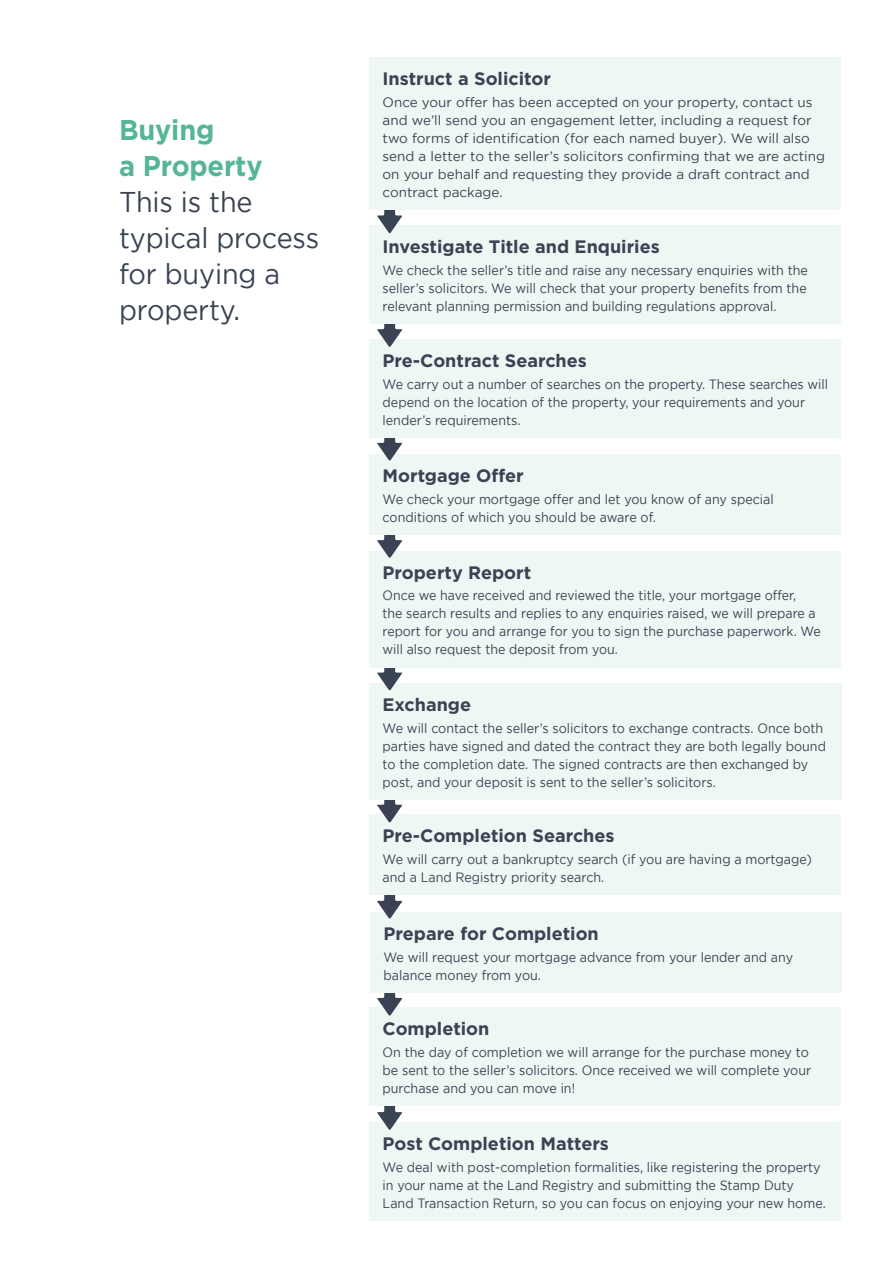
<style>
.page{position:relative;width:893px;height:1263px;background:#fff}
.page>*{position:absolute;margin:0;border:0;box-sizing:border-box;transform-origin:0 0}
.t1{font:28.5px/36px "Gotham";letter-spacing:-.005em;color:#394353;scale:.95 1}
.t2{font:700 28.5px/36px "Gotham";letter-spacing:-.005em;color:#55b596;scale:.95 1}
.t3{font:700 18px "Gotham";color:#394353}
.t4{font:13.5px/18px "Gotham";color:#394353;scale:.93 1}
.t5{font:13.5px/18px "Gotham";color:#394353}
.t6{font:13.5px/18px "Gotham";color:#394353;scale:.92 1}
</style>
<div class="page">
<div style="left:370px;top:1122px;width:471px;height:98px;background:#eef7f3"></div>
<svg style="left:377px;top:1105px;width:25px;height:25px"></svg>
<div style="left:370px;top:1007px;width:471px;height:98px;background:#eef7f3"></div>
<svg style="left:377px;top:992px;width:25px;height:24px"></svg>
<div style="left:371px;top:912px;width:471px;height:80px;background:#eef7f3"></div>
<svg style="left:377px;top:894px;width:25px;height:25px"></svg>
<div style="left:370px;top:814px;width:471px;height:80px;background:#eef7f3"></div>
<svg style="left:377px;top:800px;width:25px;height:22px"></svg>
<div style="left:370px;top:684px;width:472px;height:116px;background:#eef7f3"></div>
<svg style="left:377px;top:667px;width:25px;height:23px"></svg>
<div style="left:370px;top:551px;width:471px;height:116px;background:#eef7f3"></div>
<svg style="left:377px;top:534px;width:25px;height:24px"></svg>
<div style="left:370px;top:454px;width:471px;height:80px;background:#eef7f3"></div>
<svg style="left:377px;top:438px;width:25px;height:23px"></svg>
<div style="left:370px;top:339px;width:471px;height:99px;background:#eef7f3"></div>
<svg style="left:377px;top:324px;width:25px;height:23px"></svg>
<div style="left:370px;top:226px;width:471px;height:98px;background:#eef7f3"></div>
<svg style="left:377px;top:210px;width:25px;height:23px"></svg>
<div style="left:370px;top:57px;width:471px;height:153px;background:#eef7f3"></div>
<h1 class="t2" style="left:119px;top:111px;width:153px">Buying<br>a Property</h1>
<h1 class="t1" style="left:119px;top:183px;width:212px">This is the typical process for buying a property.</h1>
<h2 class="t3" style="left:383px;top:68px;width:170px">Instruct a Solicitor</h2>
<p class="t5" style="left:383px;top:93px;width:444px">Once your offer has been accepted on your property, contact us and we’ll send you an engagement letter, including a request for two forms of identification (for each named buyer). We will also send a letter to the seller’s solicitors confirming that we are acting on your behalf and requesting they provide a draft contract and contract package.</p>
<h2 class="t3" style="left:383px;top:236px;width:279px">Investigate Title and Enquiries</h2>
<p class="t4" style="left:383px;top:261px;width:459px;text-align:justify">We check the seller’s title and raise any necessary enquiries with the seller’s solicitors. We will check that your property benefits from the relevant planning permission and building regulations approval.</p>
<h2 class="t3" style="left:383px;top:350px;width:206px">Pre-Contract Searches</h2>
<p class="t4" style="left:383px;top:375px;width:481px">We carry out a number of searches on the property. These searches will depend on the location of the property, your requirements and your lender’s requirements.</p>
<h2 class="t3" style="left:383px;top:465px;width:143px">Mortgage Offer</h2>
<p class="t4" style="left:383px;top:490px;width:422px">We check your mortgage offer and let you know of any special conditions of which you should be aware of.</p>
<h2 class="t3" style="left:383px;top:562px;width:150px">Property Report</h2>
<p class="t6" style="left:383px;top:586px;width:478px">Once we have received and reviewed the title, your mortgage offer,<br>the search results and replies to any enquiries raised, we will prepare a report for you and arrange for you to sign the purchase paperwork. We will also request the deposit from you.</p>
<h2 class="t3" style="left:383px;top:694px;width:90px">Exchange</h2>
<p class="t4" style="left:383px;top:719px;width:478px">We will contact the seller’s solicitors to exchange contracts. Once both parties have signed and dated the contract they are both legally bound to the completion date. The signed contracts are then exchanged by post, and your deposit is sent to the seller’s solicitors.</p>
<h2 class="t3" style="left:383px;top:825px;width:233px">Pre-Completion Searches</h2>
<p class="t4" style="left:383px;top:850px;width:463px">We will carry out a bankruptcy search (if you are having a mortgage) and a Land Registry priority search.</p>
<h2 class="t3" style="left:384px;top:923px;width:217px">Prepare for Completion</h2>
<p class="t4" style="left:384px;top:947px;width:442px">We will request your mortgage advance from your lender and any balance money from you.</p>
<h2 class="t3" style="left:383px;top:1018px;width:108px">Completion</h2>
<p class="t4" style="left:383px;top:1043px;width:462px">On the day of completion we will arrange for the purchase money to be sent to the seller’s solicitors. Once received we will complete your purchase and you can move in!</p>
<h2 class="t3" style="left:383px;top:1133px;width:228px">Post Completion Matters</h2>
<p class="t4" style="left:383px;top:1157px;width:478px">We deal with post-completion formalities, like registering the property in your name at the Land Registry and submitting the Stamp Duty<br>Land Transaction Return, so you can focus on enjoying your new home.</p>
</div>
